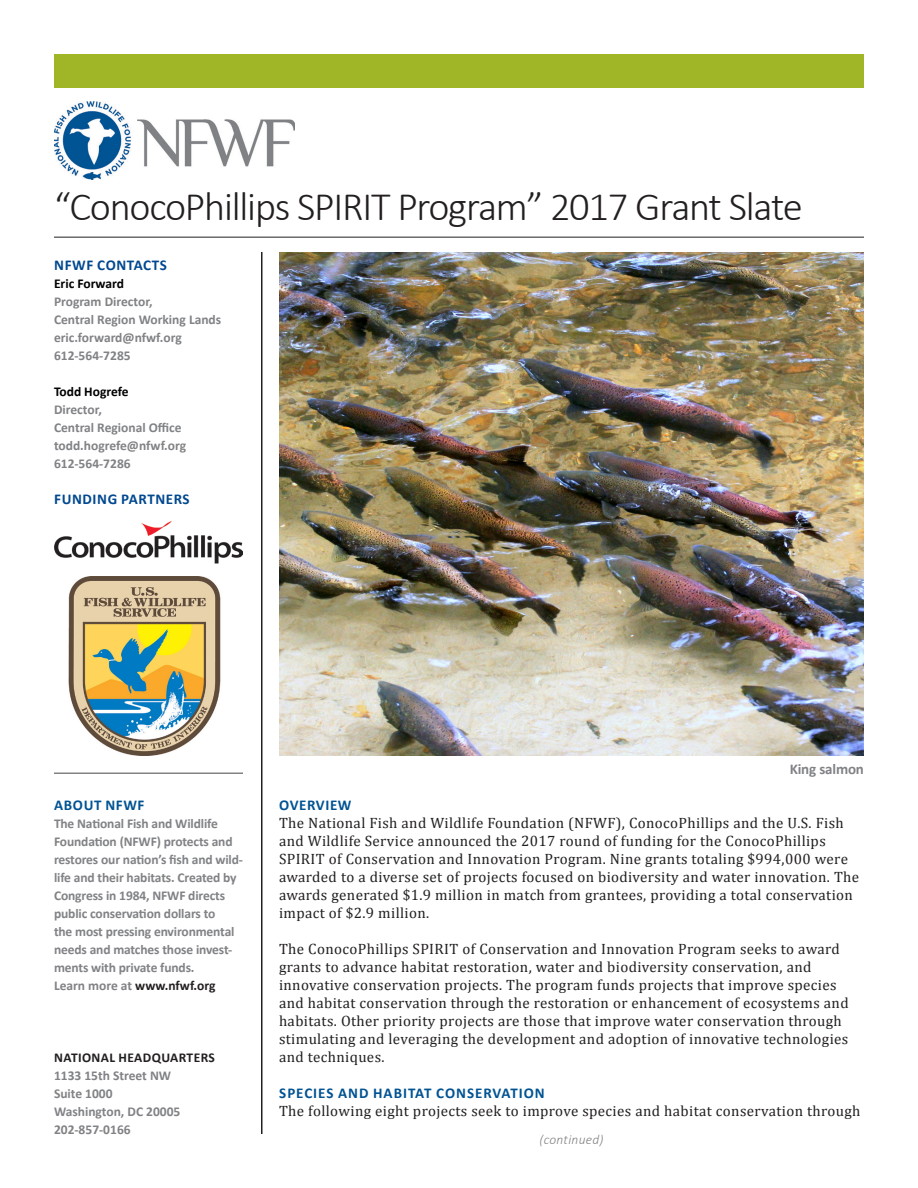
<style>
.page{position:relative;width:918px;height:1188px;background:#fff}
.page>*{position:absolute;margin:0;border:0;box-sizing:border-box;transform-origin:0 0}
.t1{font:300 40.5px "Calibri";letter-spacing:-.03em;color:#231f20}
.t2{font:15px/18px "Cambria";letter-spacing:.025em;color:#231f20}
.Paragraph_Style_1{font:700 15px "Calibri";letter-spacing:.05em;color:#015393}
.t3{font:700 15px "Calibri";letter-spacing:.04em;color:#004890}
.t4{font:700 15px "Calibri";letter-spacing:-.01em;color:#808285}
.t5{font:700 13.5px/18px "Calibri";letter-spacing:-.01em;color:#808285}
.t6{font:700 13.5px/18px "Calibri";letter-spacing:.02em;color:#231f20}
.t7{font:700 13.5px "Calibri";color:#231f20}
.t8{font:700 13.5px "Calibri";color:#000}
.t9{font:italic 300 13.5px "Calibri";letter-spacing:.02em;color:#808285}
.s1{color:#808285}
</style>
<div class="page">
<hr style="left:261px;top:252px;width:1px;height:882px;background:#231f20">
<hr style="left:54px;top:237px;width:810px;height:1px;background:#231f20">
<div style="left:54px;top:54px;width:810px;height:33px;background:#a0b627"></div>
<img style="left:54px;top:101px;width:240px;height:79px">
<hr style="left:54px;top:772px;width:189px;height:2px;background:#808285">
<img style="left:54px;top:521px;width:188px;height:43px">
<img style="left:68px;top:576px;width:153px;height:180px">
<img style="left:279px;top:252px;width:585px;height:504px">
<p class="t1" style="left:54px;top:181px;width:750px">“ConocoPhillips SPIRIT Program” 2017 Grant Slate</p>
<p class="t3" style="left:54px;top:255px;width:114px">NFWF CONTACTS</p>
<p class="t8" style="left:54px;top:275px;width:72px">Eric Forward</p>
<p class="t5" style="left:54px;top:293px;width:100px">Program Director,</p>
<p class="t5" style="left:54px;top:311px;width:169px">Central Region Working Lands</p>
<p class="t5" style="left:54px;top:329px;width:129px">eric.forward@nfwf.org</p>
<p class="t5" style="left:54px;top:347px;width:78px">612-564-7285</p>
<p class="t8" style="left:54px;top:383px;width:76px">Todd Hogrefe</p>
<p class="t5" style="left:54px;top:401px;width:50px">Director,</p>
<p class="t5" style="left:54px;top:419px;width:129px">Central Regional Office</p>
<p class="t5" style="left:54px;top:437px;width:134px">todd.hogrefe@nfwf.org</p>
<p class="t5" style="left:54px;top:455px;width:78px">612-564-7286</p>
<p class="t3" style="left:54px;top:489px;width:137px">FUNDING PARTNERS</p>
<p class="Paragraph_Style_1" style="left:54px;top:795px;width:92px">ABOUT NFWF</p>
<p class="t5" style="left:54px;top:815px;width:190px">The National Fish and Wildlife<br>Foundation (NFWF) protects and restores our nation’s fish and wild&shy;life and their habitats. Created by<br>Congress in 1984, NFWF directs public conservation dollars to<br>the most pressing environmental needs and matches those invest&shy;ments with private funds.</p>
<p class="t7" style="left:54px;top:977px;width:163px"><span class="s1">Learn more at</span> www.nfwf.org</p>
<p class="t6" style="left:54px;top:1049px;width:162px">NATIONAL HEADQUARTERS<br><span class="s1">1133 15th Street NW</span></p>
<p class="t5" style="left:54px;top:1085px;width:60px">Suite 1000</p>
<p class="t5" style="left:54px;top:1103px;width:128px">Washington, DC 20005<br>202-857-0166</p>
<p class="t4" style="left:790px;top:759px;width:76px">King salmon</p>
<p class="Paragraph_Style_1" style="left:279px;top:795px;width:74px">OVERVIEW</p>
<p class="t2" style="left:279px;top:814px;width:582px">The National Fish and Wildlife Foundation (NFWF), ConocoPhillips and the U.S. Fish and Wildlife Service announced the 2017 round of funding for the ConocoPhillips SPIRIT of Conservation and Innovation Program. Nine grants totaling $994,000 were awarded to a diverse set of projects focused on biodiversity and water innovation. The awards generated $1.9 million in match from grantees, providing a total conservation impact of $2.9 million.</p>
<p class="t2" style="left:279px;top:940px;width:571px">The ConocoPhillips SPIRIT of Conservation and Innovation Program seeks to award grants to advance habitat restoration, water and biodiversity conservation, and innovative conservation projects. The program funds projects that improve species and habitat conservation through the restoration or enhancement of ecosystems and habitats. Other priority projects are those that improve water conservation through stimulating and leveraging the development and adoption of innovative technologies and techniques.</p>
<p class="Paragraph_Style_1" style="left:279px;top:1083px;width:267px">SPECIES AND HABITAT CONSERVATION</p>
<p class="t2" style="left:279px;top:1102px;width:583px">The following eight projects seek to improve species and habitat conservation through</p>
<p class="t9" style="left:539px;top:1131px;width:66px">(continued)</p>
</div>
